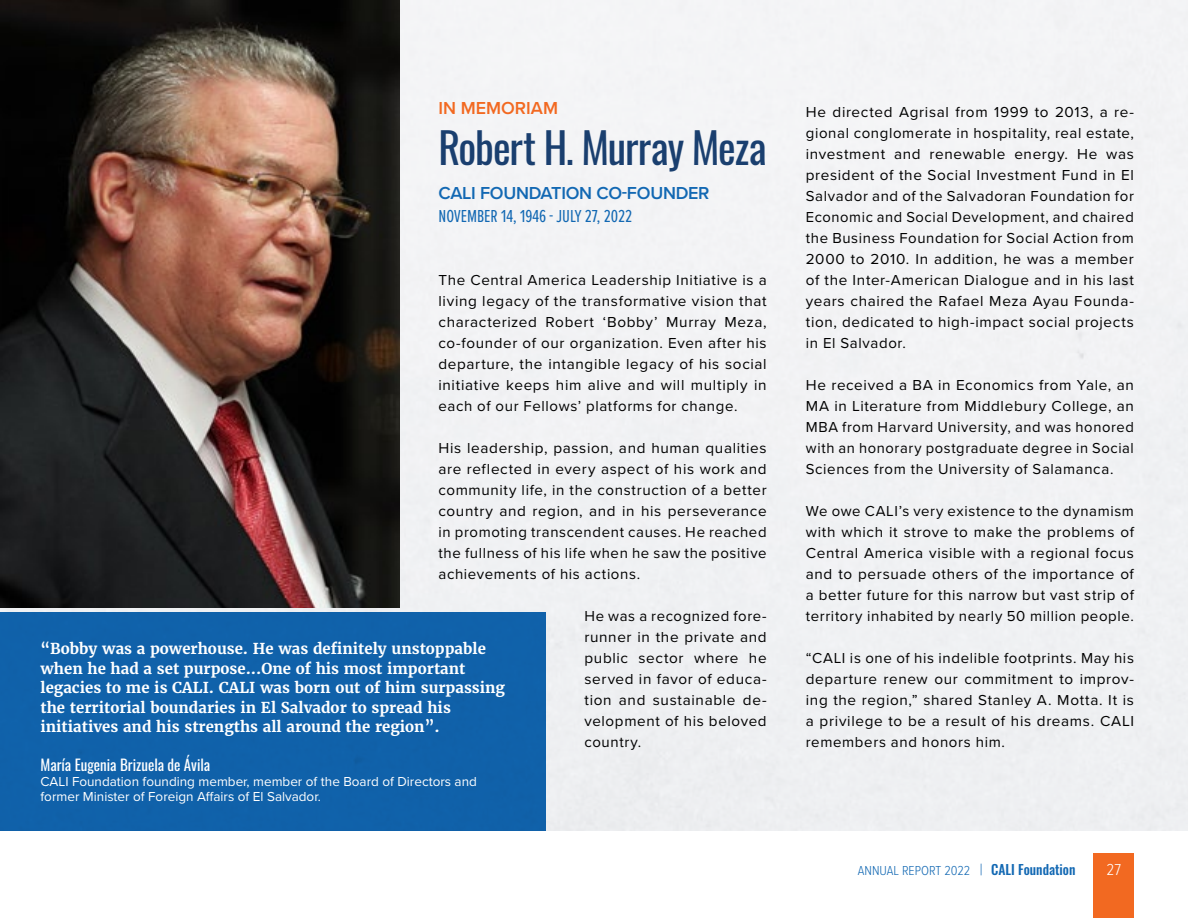
<style>
.page{position:relative;width:1188px;height:918px;background:#fff}
.page>*{position:absolute;margin:0;border:0;box-sizing:border-box;transform-origin:0 0}
.t1{font:42px "Oswald";letter-spacing:-.025em;color:#1a3f6f}
.t2{font:18px "Proxima Nova Ex Cn";color:#1268b3}
.t3{font:600 18px "Proxima Nova";letter-spacing:-.015em;color:#1268b3}
.t4{font:600 18px "Proxima Nova";color:#f26921}
.t5{font:300 16.5px "Proxima Nova Cond";color:#fff}
.t6{font:15px/21px "Proxima Nova";letter-spacing:.04em;color:#000;text-align:justify}
.t7{font:700 15px/19.5px "Merriweather";color:#fff}
.t8{font:15px "Oswald";color:#fff}
.t9{font:13.5px/15px "Proxima Nova";color:#fff}
.t10{font:300 13.5px "Proxima Nova Cond";color:#1268b3}
.s1{font-family:"Proxima Nova Ex Cn";font-size:16.5px}
.s2{font-family:"Oswald";font-weight:500}
</style>
<div class="page">
<img style="left:0;top:0;width:1188px;height:831px">
<img style="left:0;top:0;width:399px;height:608px">
<div style="left:1094px;top:853px;width:40px;height:65px;background:#f26921"></div>
<p class="t4" style="left:438px;top:94px;width:121px">IN MEMORIAM</p>
<h1 class="t1" style="left:438px;top:110px;width:330px">Robert H. Murray Meza</h1>
<p class="t3" style="left:438px;top:180px;width:273px">CALI FOUNDATION CO-FOUNDER</p>
<p class="t2" style="left:438px;top:203px;width:195px">NOVEMBER 14, 1946 - JULY 27, 2022</p>
<p class="t6" style="left:438px;top:269px;width:330px">The Central America Leadership Initiative is a living legacy of the transformative vision that characterized Robert ‘Bobby’ Murray Meza, co-founder of our organization. Even after his departure, the intangible legacy of his social initiative keeps him alive and will multiply in each of our Fellows’ platforms for change.</p>
<p class="t6" style="left:438px;top:437px;width:330px">His leadership, passion, and human qualities are reflected in every aspect of his work and community life, in the construction of a better country and region, and in his perseverance in promoting transcendent causes. He reached the fullness of his life when he saw the positive achievements of his actions.</p>
<p class="t6" style="left:584px;top:605px;width:184px">He was a recognized fore&shy;runner in the private and public sector where he served in favor of educa&shy;tion and sustainable de&shy;velopment of his beloved country.</p>
<p class="t7" style="left:40px;top:639px;width:466px">“Bobby was a powerhouse. He was definitely unstoppable when he had a set purpose...One of his most important legacies to me is CALI. CALI was born out of him surpassing the territorial boundaries in El Salvador to spread his initiatives and his strengths all around the region”.</p>
<p class="t8" style="left:40px;top:752px;width:171px">María Eugenia Brizuela de Ávila</p>
<p class="t9" style="left:40px;top:773px;width:438px">CALI Foundation founding member, member of the Board of Directors and former Minister of Foreign Affairs of El Salvador.</p>
<p class="t6" style="left:806px;top:101px;width:330px">He directed Agrisal from 1999 to 2013, a re&shy;gional conglomerate in hospitality, real estate, investment and renewable energy. He was president of the Social Investment Fund in El Salvador and of the Salvadoran Foundation for Economic and Social Development, and chaired the Business Foundation for Social Action from 2000 to 2010. In addition, he was a member of the Inter-American Dialogue and in his last years chaired the Rafael Meza Ayau Founda&shy;tion, dedicated to high-impact social projects in El Salvador.</p>
<p class="t6" style="left:806px;top:374px;width:330px">He received a BA in Economics from Yale, an MA in Literature from Middlebury College, an MBA from Harvard University, and was honored with an honorary postgraduate degree in Social Sciences from the University of Salamanca.</p>
<p class="t6" style="left:806px;top:500px;width:330px">We owe CALI’s very existence to the dynamism with which it strove to make the problems of Central America visible with a regional focus and to persuade others of the importance of a better future for this narrow but vast strip of territory inhabited by nearly 50 million people.</p>
<p class="t6" style="left:806px;top:647px;width:330px">“CALI is one of his indelible footprints. May his departure renew our commitment to improv&shy;ing the region,” shared Stanley A. Motta. It is a privilege to be a result of his dreams. CALI remembers and honors him.</p>
<p class="t10" style="left:858px;top:860px;width:219px">ANNUAL REPORT 2022 <span class="s1">|</span> <span class="s2">CALI Foundation</span></p>
<p class="t5" style="left:1106px;top:857px;width:16px">27</p>
</div>
